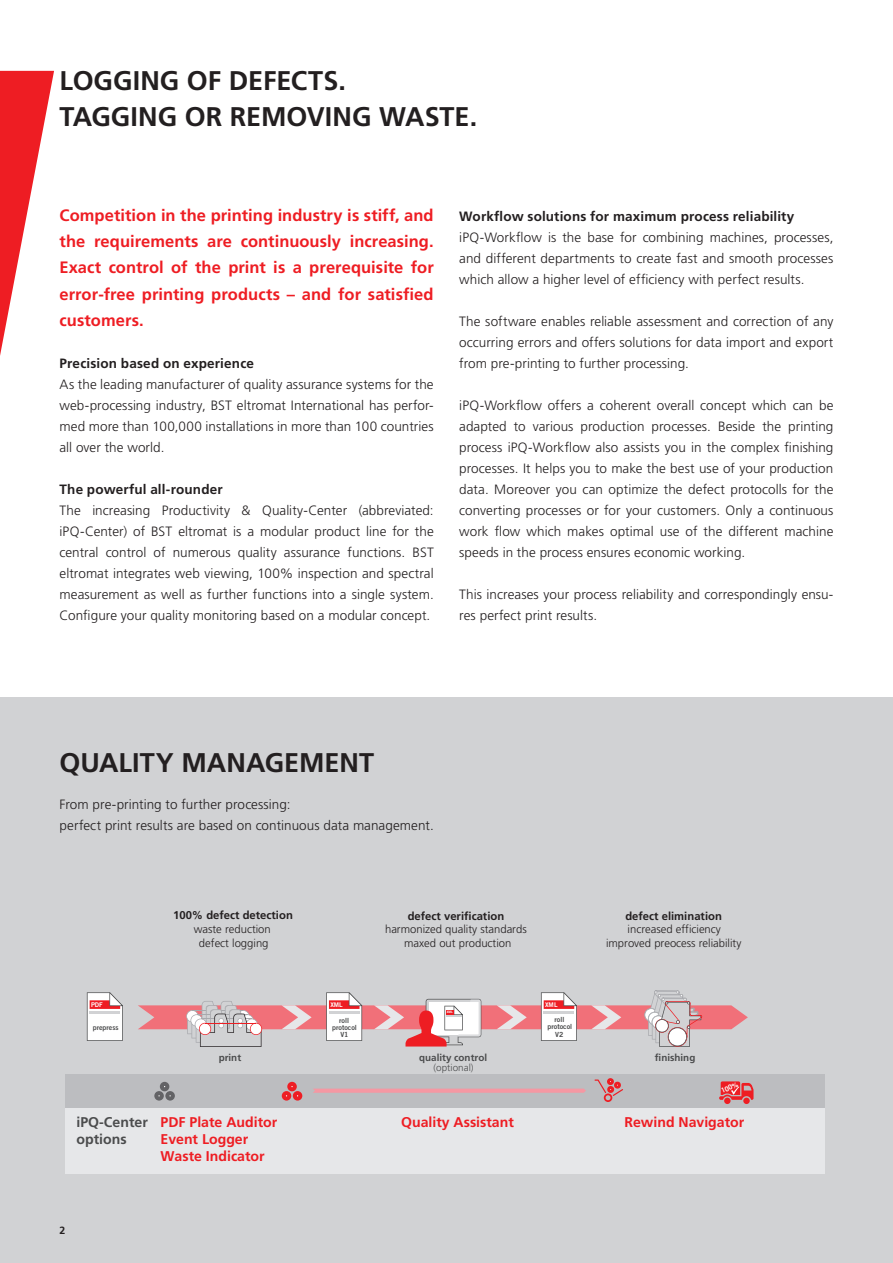
<style>
.page{position:relative;width:893px;height:1263px;background:#fff}
.page>*{position:absolute;margin:0;border:0;box-sizing:border-box;transform-origin:0 0}
.t1{font:700 27px/36.8px "Frutiger";color:#231f20}
.t2{font:700 16.5px/26.2px "Frutiger";letter-spacing:.005em;color:#ee1d23;text-align:justify}
.t3{font:700 14.1px/17px "Frutiger";color:#ee1d23}
.t4{font:700 14.1px/17px "Frutiger";color:#4b4c4d}
.t5{font:300 13.5px/21px "Frutiger";letter-spacing:.005em;color:#231f20;text-align:justify}
.t6{font:700 13.5px "Frutiger";letter-spacing:.01em;color:#231f20}
.t7{font:300 11.25px/13.5px "Frutiger";color:#231f20;text-align:center}
.t8{font:700 11.25px "Frutiger";color:#231f20}
.t9{font:700 10.5px "Frutiger";color:#231f20}
.t10{font:700 9.9px "Frutiger";color:#4b4c4d}
.t11{font:300 9.9px "Frutiger";color:#4b4c4d}
.t12{font:7.05px/7.1px "Trade Gothic Bold Two";color:#4b4c4d;text-align:center}
.t13{font:700 6.9px "Trade Gothic";color:#fff}
.t14{font:6.45px "Trade Gothic Bold Two";color:#fff}
.t15{font:3.15px "Trade Gothic Bold Two";color:#fff}
</style>
<div class="page">
<div style="left:0;top:697px;width:893px;height:566px;background:#d1d2d4"></div>
<svg style="left:0;top:71px;width:54px;height:285px"></svg>
<div style="left:66px;top:1107px;width:759px;height:67px;background:#e6e7e9"></div>
<div style="left:66px;top:1074px;width:759px;height:34px;background:#bcbdc0"></div>
<svg style="left:313px;top:1088px;width:273px;height:5px"></svg>
<div style="left:154px;top:1091px;width:10px;height:9px;background:#636366;border-radius:50%"></div>
<div style="left:165px;top:1091px;width:10px;height:9px;background:#636366;border-radius:50%"></div>
<div style="left:160px;top:1082px;width:9px;height:9px;background:#636366;border-radius:50%"></div>
<div style="left:282px;top:1091px;width:9px;height:9px;background:#ee1d23;border-radius:50%"></div>
<div style="left:293px;top:1091px;width:9px;height:9px;background:#ee1d23;border-radius:50%"></div>
<div style="left:287px;top:1082px;width:10px;height:9px;background:#ee1d23;border-radius:50%"></div>
<div style="left:724px;top:1097px;width:7px;height:7px;background:#ee1d23;border-radius:50%"></div>
<div style="left:743px;top:1097px;width:7px;height:7px;background:#ee1d23;border-radius:50%"></div>
<svg style="left:719px;top:1081px;width:34px;height:19px"></svg>
<svg style="left:595px;top:1078px;width:28px;height:24px"></svg>
<svg style="left:87px;top:992px;width:36px;height:49px;background:#ead3d4"></svg>
<svg style="left:138px;top:990px;width:610px;height:57px"></svg>
<hr style="left:205px;top:1023px;width:51px;height:1px;background:#ee1d23">
<h1 class="t1" style="left:60px;top:62px;width:419px">LOGGING OF DEFECTS.<br>TAGGING OR REMOVING WASTE.</h1>
<p class="t2" style="left:60px;top:202px;width:376px">Competition in the printing industry is stiff, and the requirements are continuously increasing.<br>Exact control of the print is a prerequisite for error-free printing products – and for satisfied customers.</p>
<p class="t6" style="left:60px;top:355px;width:196px">Precision based on experience</p>
<p class="t5" style="left:60px;top:374px;width:376px">As the leading manufacturer of quality assurance systems for the web-processing industry, BST eltromat International has perfor&shy;med more than 100,000 installations in more than 100 countries all over the world.</p>
<p class="t6" style="left:60px;top:481px;width:165px">The powerful all-rounder</p>
<p class="t5" style="left:60px;top:500px;width:376px">The increasing Productivity &amp; Quality-Center (abbreviated: iPQ-Center) of BST eltromat is a modular product line for the central control of numerous quality assurance functions. BST eltromat integrates web viewing, 100% inspection and spectral measurement as well as further functions into a single system.<br>Configure your quality monitoring based on a modular concept.</p>
<p class="t6" style="left:459px;top:208px;width:337px">Workflow solutions for maximum process reliability</p>
<p class="t5" style="left:459px;top:227px;width:376px">iPQ-Workflow is the base for combining machines, processes, and different departments to create fast and smooth processes which allow a higher level of efficiency with perfect results.</p>
<p class="t5" style="left:459px;top:311px;width:376px">The software enables reliable assessment and correction of any occurring errors and offers solutions for data import and export from pre-printing to further processing.</p>
<p class="t5" style="left:459px;top:395px;width:376px">iPQ-Workflow offers a coherent overall concept which can be adapted to various production processes. Beside the printing process iPQ-Workflow also assists you in the complex finishing processes. It helps you to make the best use of your production data. Moreover you can optimize the defect protocolls for the converting processes or for your customers. Only a continuous work flow which makes optimal use of the different machine speeds in the process ensures economic working.</p>
<p class="t5" style="left:459px;top:584px;width:376px">This increases your process reliability and correspondingly ensu&shy;res perfect print results.</p>
<h1 class="t1" style="left:60px;top:744px;width:316px">QUALITY MANAGEMENT</h1>
<p class="t5" style="left:60px;top:794px;width:376px">From pre-printing to further processing:<br>perfect print results are based on continuous data management.</p>
<p class="t8" style="left:173px;top:908px;width:121px">100% defect detection</p>
<p class="t7" style="left:194px;top:922px;width:79px">waste reduction defect logging</p>
<p class="t8" style="left:408px;top:909px;width:98px">defect verification</p>
<p class="t7" style="left:385px;top:922px;width:143px">harmonized quality standards maxed out production</p>
<p class="t8" style="left:625px;top:909px;width:98px">defect elimination</p>
<p class="t7" style="left:606px;top:922px;width:137px">increased efficiency improved preocess reliability</p>
<p class="t14" style="left:91px;top:1001px;width:13px">PDF</p>
<p class="t12" style="left:93px;top:1024px;width:27px">prepress</p>
<p class="t4" style="left:77px;top:1114px;width:73px">iPQ-Center options</p>
<p class="t14" style="left:330px;top:1001px;width:14px">XML</p>
<p class="t12" style="left:332px;top:1017px;width:26px">roll protocol<br>V1</p>
<p class="t15" style="left:447px;top:1010px;width:8px">XML</p>
<p class="t14" style="left:545px;top:1001px;width:14px">XML</p>
<p class="t12" style="left:547px;top:1016px;width:26px">roll protocol</p>
<p class="t12" style="left:555px;top:1031px;width:10px">V2</p>
<p class="t10" style="left:219px;top:1052px;width:24px">print</p>
<p class="t10" style="left:655px;top:1052px;width:42px">finishing</p>
<p class="t10" style="left:419px;top:1052px;width:69px">quality control</p>
<p class="t11" style="left:434px;top:1062px;width:42px">(optional)</p>
<p class="t13" style="left:720px;top:1087px;width:19px;rotate:-24deg">100%</p>
<p class="t3" style="left:161px;top:1114px;width:118px">PDF Plate Auditor<br>Event Logger<br>Waste Indicator</p>
<p class="t3" style="left:401px;top:1114px;width:114px">Quality Assistant</p>
<p class="t3" style="left:624px;top:1114px;width:121px">Rewind Navigator</p>
<p class="t9" style="left:60px;top:1224px;width:7px">2</p>
</div>
